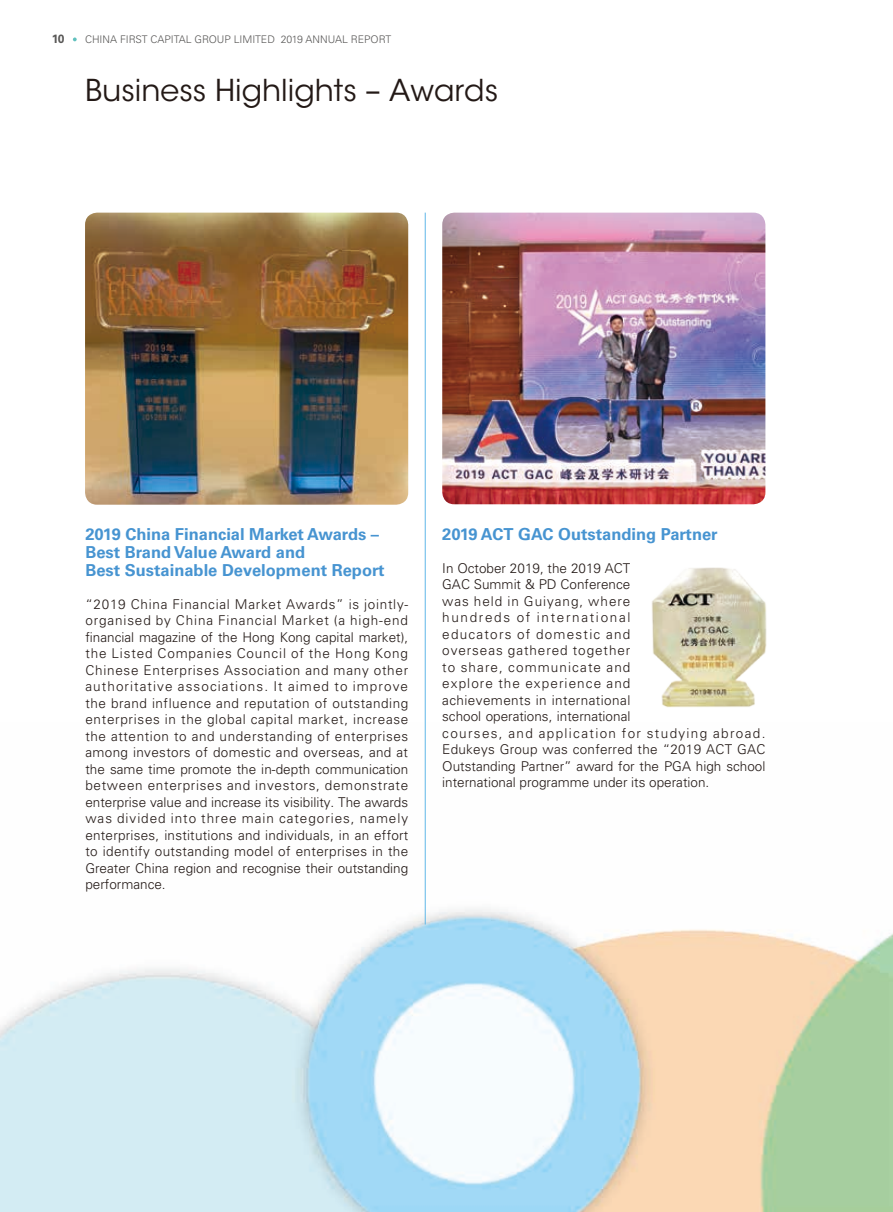
<style>
.page{position:relative;width:893px;height:1212px;background:#fff}
.page>*{position:absolute;margin:0;border:0;box-sizing:border-box;transform-origin:0 0}
.t1{font:30px "ITC Avant Garde Std";color:#231916}
.t2{font:700 16.5px/18px "Univers LT Std";color:#4794d1}
.t3{font:300 13.5px/16.5px "Univers LT Std";letter-spacing:.02em;color:#231916;text-align:justify}
.t4{font:700 12px "Univers LT Std";color:#595857}
.t5{font:300 10.5px "Univers LT Std";color:#595857}
</style>
<div class="page">
<img style="left:0;top:722px;width:893px;height:490px">
<svg style="left:73px;top:38px;width:4px;height:3px"></svg>
<img style="left:442px;top:213px;width:323px;height:291px">
<img style="left:652px;top:567px;width:115px;height:141px">
<hr style="left:425px;top:213px;width:1px;height:711px;background:#5eb7e8">
<img style="left:85px;top:213px;width:323px;height:292px">
<p class="t4" style="left:52px;top:32px;width:14px">10</p>
<p class="t5" style="left:85px;top:33px;width:308px">CHINA FIRST CAPITAL GROUP LIMITED 2019 ANNUAL REPORT</p>
<h1 class="t1" style="left:85px;top:72px;width:415px">Business Highlights – Awards</h1>
<p class="t2" style="left:85px;top:526px;width:301px">2019 China Financial Market Awards –<br>Best Brand Value Award and<br>Best Sustainable Development Report</p>
<p class="t3" style="left:85px;top:595px;width:324px">“2019 China Financial Market Awards” is jointly&shy;organised by China Financial Market (a high-end financial magazine of the Hong Kong capital market), the Listed Companies Council of the Hong Kong Chinese Enterprises Association and many other authoritative associations. It aimed to improve the brand influence and reputation of outstanding enterprises in the global capital market, increase the attention to and understanding of enterprises among investors of domestic and overseas, and at the same time promote the in-depth communication between enterprises and investors, demonstrate enterprise value and increase its visibility. The awards was divided into three main categories, namely enterprises, institutions and individuals, in an effort to identify outstanding model of enterprises in the Greater China region and recognise their outstanding performance.</p>
<p class="t2" style="left:442px;top:526px;width:277px">2019 ACT GAC Outstanding Partner</p>
<p class="t3" style="left:442px;top:559px;width:325px;text-align:left">In October 2019, the 2019 ACT<br>GAC Summit &amp; PD Conference<br>was held in Guiyang, where<br>hundreds of international<br>educators of domestic and<br>overseas gathered together<br>to share, communicate and<br>explore the experience and<br>achievements in international<br>school operations, international<br>courses, and application for studying abroad.<br>Edukeys Group was conferred the “2019 ACT GAC Outstanding Partner” award for the PGA high school international programme under its operation.</p>
</div>
